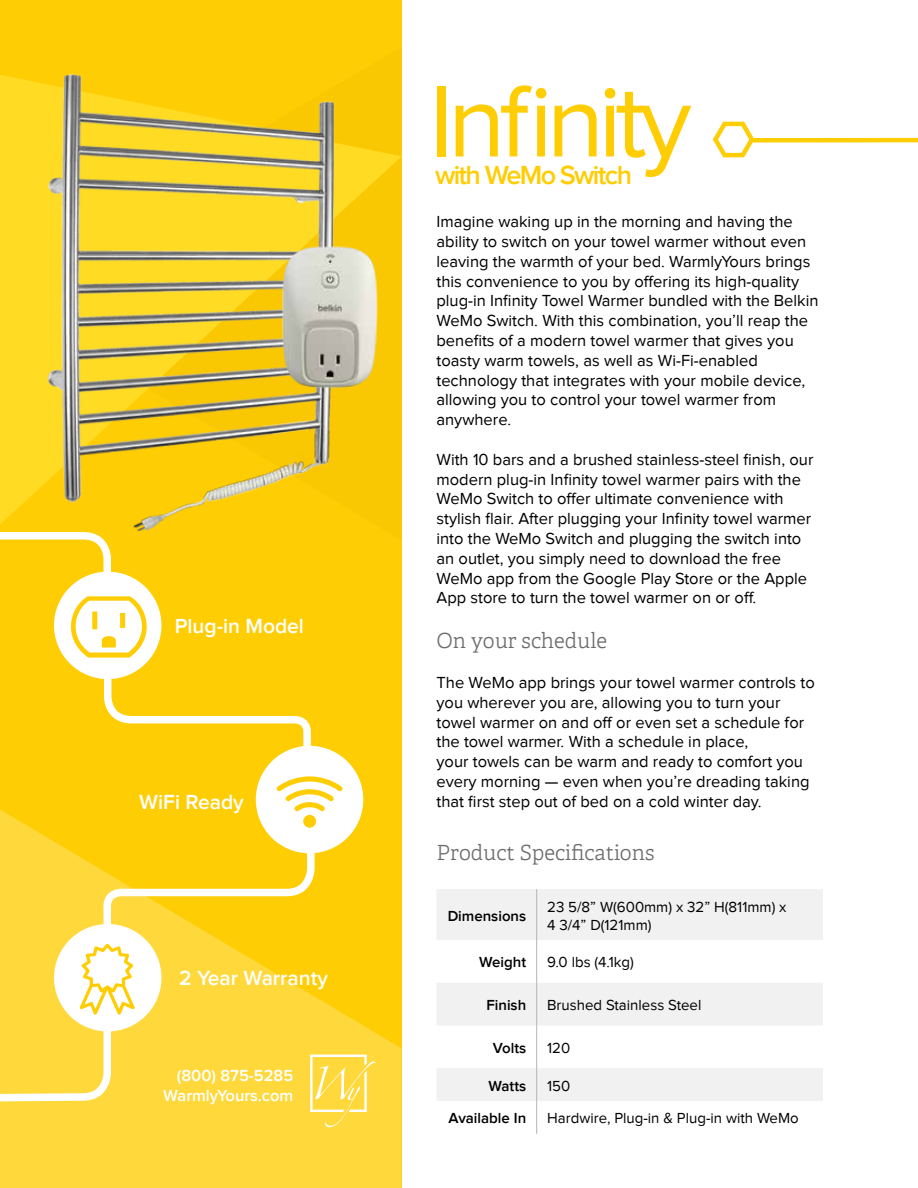
<style>
.page{position:relative;width:918px;height:1188px;background:#fff}
.page>*{position:absolute;margin:0;border:0;box-sizing:border-box;transform-origin:0 0}
.t1{font:105px "Proxima Nova";letter-spacing:-.06em;color:#ffcd03}
.t2{font:600 27px "Proxima Nova";letter-spacing:-.06em;color:#ffcd03}
.t3{font:300 21px "Adelle";color:#6e6d6c}
.t4{font:600 21px "Proxima Nova";color:#fff}
.t5{font:16.5px/19.8px "Proxima Nova";color:#000}
.t6{font:600 16.5px/19.8px "Proxima Nova";color:#fff;text-align:right}
.t7{font:15px/18px "Proxima Nova";color:#000}
.t8{font:600 15px "Proxima Nova";color:#000}
</style>
<div class="page">
<div style="left:0;top:0;width:401px;height:1188px;background:#ffcd03"></div>
<svg style="left:0;top:809px;width:401px;height:379px;fill:#ffd83b"></svg>
<svg style="left:437px;top:889px;width:386px;height:212px;fill:#f1f1f2"></svg>
<hr style="left:536px;top:889px;width:1px;height:51px;background:#b1b4b6">
<hr style="left:536px;top:940px;width:1px;height:43px;background:#b1b4b6">
<hr style="left:536px;top:983px;width:1px;height:42px;background:#b1b4b6">
<hr style="left:536px;top:1025px;width:1px;height:43px;background:#b1b4b6">
<hr style="left:536px;top:1068px;width:1px;height:33px;background:#b1b4b6">
<hr style="left:536px;top:1101px;width:1px;height:33px;background:#b1b4b6">
<hr style="left:737px;top:138px;width:181px;height:4px;background:#ffcd03">
<svg style="left:712px;top:121px;width:45px;height:37px"></svg>
<div style="left:54px;top:572px;width:107px;height:107px;background:#fff;border-radius:50%"></div>
<svg style="left:71px;top:596px;width:76px;height:62px"></svg>
<div style="left:256px;top:746px;width:107px;height:107px;background:#fff;border-radius:50%"></div>
<svg style="left:100px;top:667px;width:215px;height:88px"></svg>
<div style="left:54px;top:924px;width:107px;height:107px;background:#fff;border-radius:50%"></div>
<svg style="left:100px;top:836px;width:218px;height:96px"></svg>
<div style="left:303px;top:815px;width:13px;height:13px;background:#ffcd03;border-radius:50%"></div>
<svg style="left:276px;top:776px;width:67px;height:36px"></svg>
<svg style="left:0;top:944px;width:135px;height:161px"></svg>
<svg style="left:310px;top:1055px;width:66px;height:72px;background:#ffde5b"></svg>
<img style="left:0;top:0;width:402px;height:581px">
<img style="left:239px;top:223px;width:163px;height:166px">
<p class="t4" style="left:175px;top:614px;width:131px">Plug-in Model</p>
<p class="t4" style="left:139px;top:790px;width:106px">WiFi Ready</p>
<p class="t4" style="left:179px;top:966px;width:150px">2 Year Warranty</p>
<p class="t6" style="left:163px;top:1066px;width:132px">(800) 875-5285<br>WarmlyYours.com</p>
<h1 class="t1" style="left:429px;top:63px;width:264px">Infinity</h1>
<h2 class="t2" style="left:435px;top:160px;width:199px">with WeMo Switch</h2>
<p class="t5" style="left:436px;top:212px;width:384px">Imagine waking up in the morning and having the ability to switch on your towel warmer without even leaving the warmth of your bed. WarmlyYours brings this convenience to you by offering its high-quality plug-in Infinity Towel Warmer bundled with the Belkin WeMo Switch. With this combination, you’ll reap the benefits of a modern towel warmer that gives you toasty warm towels, as well as Wi-Fi-enabled technology that integrates with your mobile device, allowing you to control your towel warmer from anywhere.</p>
<p class="t5" style="left:436px;top:449px;width:378px">With 10 bars and a brushed stainless-steel finish, our modern plug-in Infinity towel warmer pairs with the WeMo Switch to offer ultimate convenience with stylish flair. After plugging your Infinity towel warmer into the WeMo Switch and plugging the switch into an outlet, you simply need to download the free WeMo app from the Google Play Store or the Apple App store to turn the towel warmer on or off.</p>
<p class="t3" style="left:436px;top:629px;width:172px">On your schedule</p>
<p class="t5" style="left:436px;top:672px;width:380px">The WeMo app brings your towel warmer controls to you wherever you are, allowing you to turn your towel warmer on and off or even set a schedule for the towel warmer. With a schedule in place,<br>your towels can be warm and ready to comfort you every morning — even when you’re dreading taking that first step out of bed on a cold winter day.</p>
<p class="t3" style="left:436px;top:840px;width:219px">Product Specifications</p>
<p class="t8" style="left:448px;top:907px;width:80px">Dimensions</p>
<p class="t7" style="left:547px;top:897px;width:241px">23 5/8” W(600mm) x 32” H(811mm) x<br>4 3/4” D(121mm)</p>
<p class="t8" style="left:479px;top:954px;width:48px">Weight</p>
<p class="t7" style="left:547px;top:953px;width:88px">9.0 lbs (4.1kg)</p>
<p class="t8" style="left:486px;top:997px;width:41px">Finish</p>
<p class="t7" style="left:547px;top:996px;width:156px">Brushed Stainless Steel</p>
<p class="t8" style="left:493px;top:1039px;width:35px">Volts</p>
<p class="t7" style="left:547px;top:1039px;width:25px">120</p>
<p class="t8" style="left:489px;top:1077px;width:39px">Watts</p>
<p class="t7" style="left:547px;top:1076px;width:25px">150</p>
<p class="t8" style="left:449px;top:1110px;width:79px">Available In</p>
<p class="t7" style="left:547px;top:1109px;width:253px">Hardwire, Plug-in &amp; Plug-in with WeMo</p>
</div>
